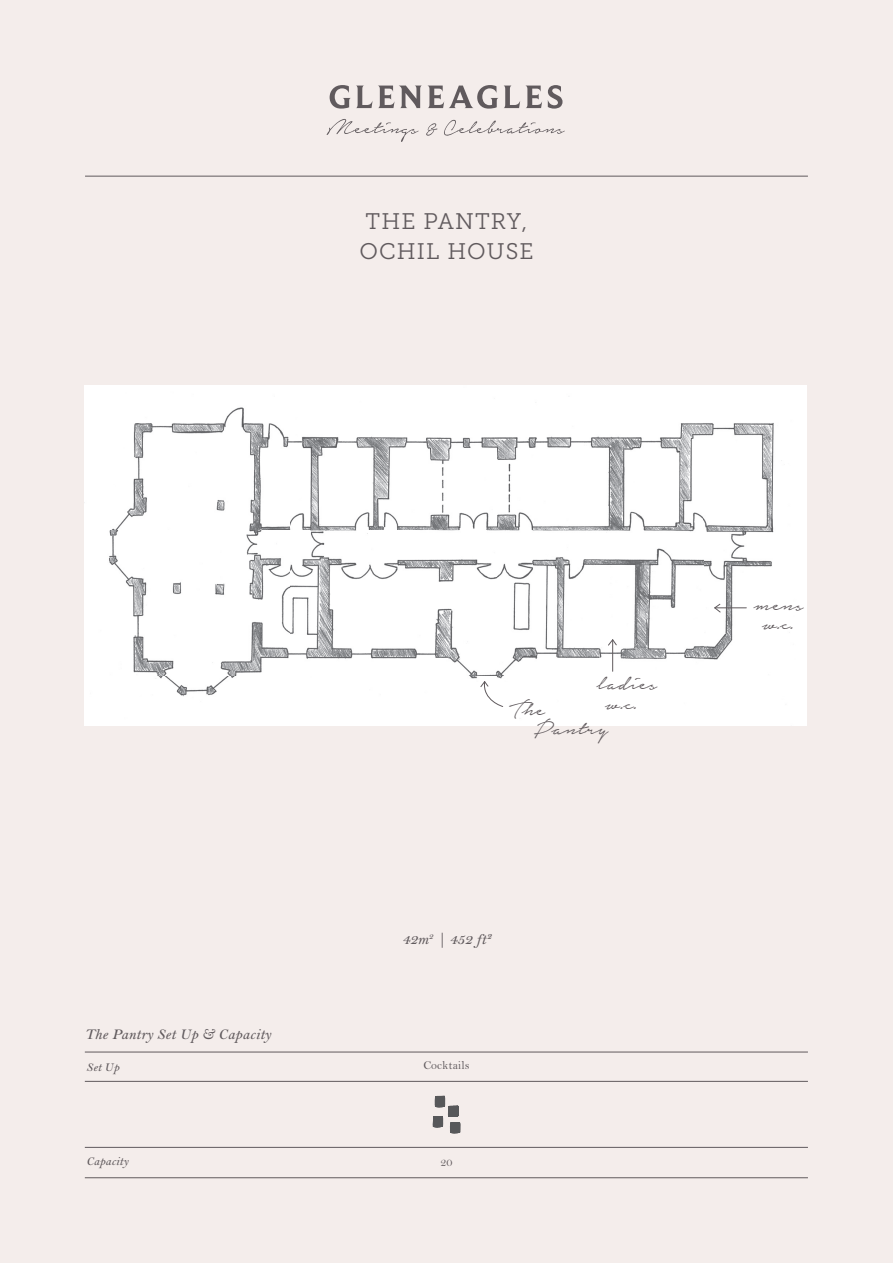
<style>
.page{position:relative;width:893px;height:1263px;background:#f4edeb}
.page>*{position:absolute;margin:0;border:0;box-sizing:border-box;transform-origin:0 0}
.t1{font:28.5px "Notera";color:#605a5d}
.t2{font:22.5px/30px "Museo Slab 300";letter-spacing:.05em;color:#605a5d}
.t3{font:italic 600 15px "Bell MT Std";letter-spacing:.01em;color:#605a5d}
.t4{font:italic 600 12px "Bell MT Std";letter-spacing:.01em;color:#605a5d}
.t5{font:12px "Bell MT Std";letter-spacing:.01em;color:#605a5d}
</style>
<div class="page">
<svg style="left:330px;top:85px;width:212px;height:24px"></svg>
<svg style="left:548px;top:85px;width:14px;height:24px"></svg>
<svg style="left:326px;top:119px;width:93px;height:23px"></svg>
<svg style="left:426px;top:123px;width:12px;height:13px"></svg>
<svg style="left:444px;top:120px;width:121px;height:16px"></svg>
<hr style="left:85px;top:176px;width:723px;height:1px;background:#605a5d">
<hr style="left:85px;top:1052px;width:723px;height:1px;background:#605a5d">
<hr style="left:85px;top:1081px;width:723px;height:1px;background:#605a5d">
<hr style="left:85px;top:1147px;width:723px;height:1px;background:#605a5d">
<hr style="left:85px;top:1177px;width:723px;height:1px;background:#605a5d">
<svg style="left:418px;top:1051px;width:78px;height:97px"></svg>
<img style="left:85px;top:385px;width:206px;height:292px">
<img style="left:291px;top:385px;width:516px;height:292px">
<div style="left:85px;top:677px;width:670px;height:48px;background:#fff"></div>
<div style="left:755px;top:677px;width:52px;height:48px;background:#fff"></div>
<svg style="left:714px;top:603px;width:7px;height:10px"></svg>
<hr style="left:715px;top:607px;width:31px;height:1px;background:#605a5d">
<svg style="left:607px;top:639px;width:10px;height:7px"></svg>
<hr style="left:612px;top:640px;width:1px;height:31px;background:#605a5d">
<svg style="left:480px;top:679px;width:23px;height:28px"></svg>
<h2 class="t2" style="left:359px;top:207px;width:176px">THE PANTRY,<br>OCHIL HOUSE</h2>
<p class="t3" style="left:85px;top:1026px;width:187px">The Pantry Set Up &amp; Capacity</p>
<p class="t4" style="left:86px;top:1060px;width:34px">Set Up</p>
<p class="t4" style="left:86px;top:1155px;width:43px">Capacity</p>
<h1 class="t1" style="left:597px;top:669px;width:61px">ladies</h1>
<h1 class="t1" style="left:606px;top:689px;width:33px">w.c.</h1>
<h1 class="t1" style="left:509px;top:694px;width:38px">The</h1>
<h1 class="t1" style="left:534px;top:714px;width:75px">Pantry</h1>
<p class="t3" style="left:403px;top:931px;width:89px">42m<sup>2</sup> | 452 ft²</p>
<p class="t5" style="left:423px;top:1058px;width:48px">Cocktails</p>
<p class="t5" style="left:440px;top:1155px;width:14px">20</p>
<h1 class="t1" style="left:754px;top:590px;width:51px">mens</h1>
<h1 class="t1" style="left:762px;top:609px;width:33px">w.c.</h1>
</div>
